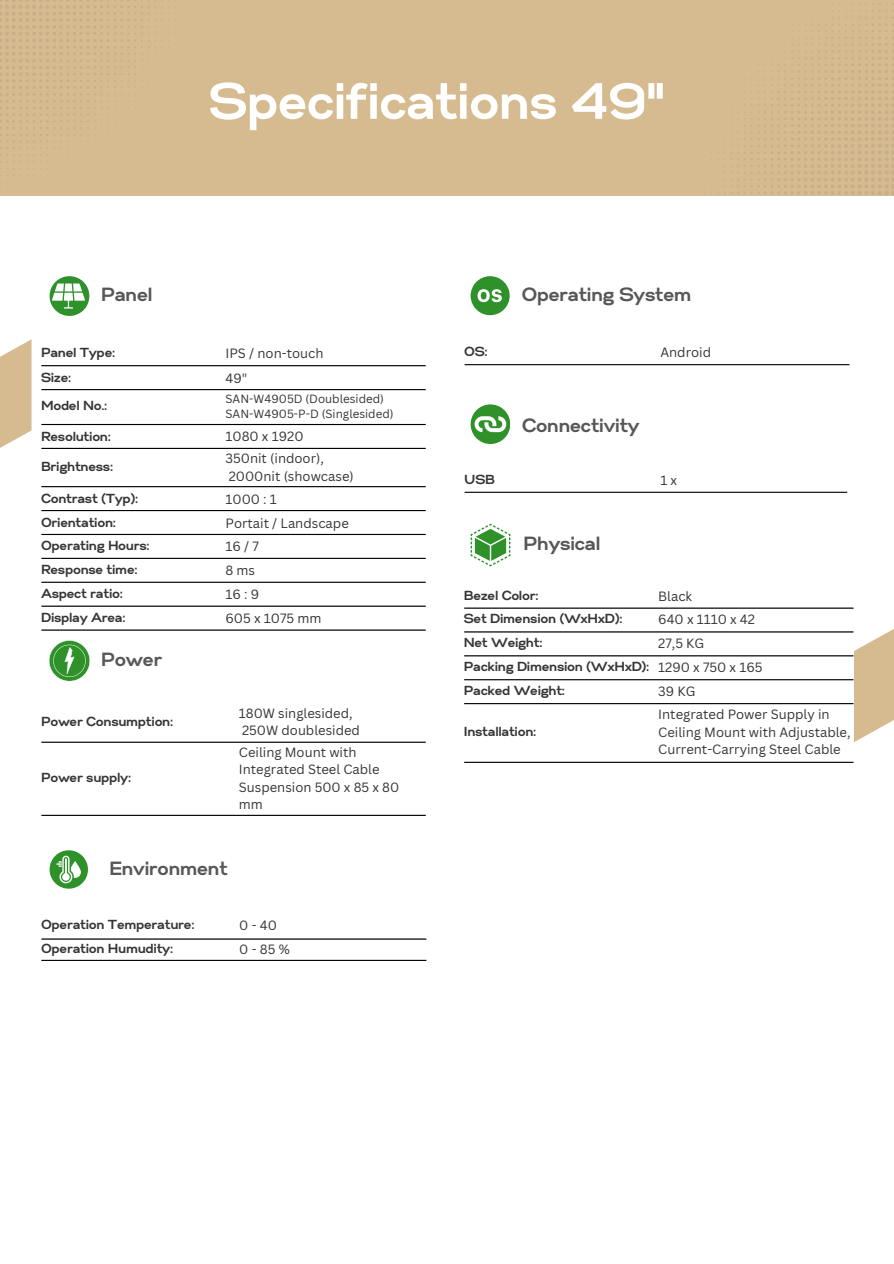
<style>
.page{position:relative;width:894px;height:1264px;background:#fff}
.page>*{position:absolute;margin:0;border:0;box-sizing:border-box;transform-origin:0 0}
.t1{font:700 50.85px "Gabriel Sans";color:#fff}
.t2{font:700 19.05px "Gabriel Sans";color:#575756}
.t3{font:13.05px/17.4px "Canva Sans";color:#353537}
.t4{font:700 13.05px "Gabriel Sans";color:#353537}
.t5{font:11.55px "Canva Sans";color:#353537}
</style>
<div class="page">
<div style="left:0;top:0;width:893px;height:196px;background:#d6bb90"></div>
<svg style="left:50px;top:276px;width:39px;height:40px"></svg>
<svg style="left:0;top:0;width:176px;height:169px"></svg>
<svg style="left:717px;top:4px;width:176px;height:191px"></svg>
<svg style="left:50px;top:850px;width:38px;height:38px"></svg>
<svg style="left:470px;top:404px;width:40px;height:40px"></svg>
<hr style="left:41px;top:365px;width:384px;height:1px;background:#000">
<hr style="left:41px;top:389px;width:384px;height:1px;background:#000">
<hr style="left:41px;top:424px;width:384px;height:1px;background:#000">
<hr style="left:41px;top:448px;width:384px;height:1px;background:#000">
<hr style="left:41px;top:486px;width:384px;height:1px;background:#000">
<hr style="left:41px;top:510px;width:384px;height:1px;background:#000">
<hr style="left:41px;top:534px;width:384px;height:1px;background:#000">
<hr style="left:41px;top:558px;width:384px;height:1px;background:#000">
<hr style="left:41px;top:581px;width:384px;height:2px;background:#000">
<hr style="left:41px;top:605px;width:384px;height:1px;background:#000">
<hr style="left:41px;top:629px;width:384px;height:1px;background:#000">
<hr style="left:41px;top:741px;width:384px;height:1px;background:#000">
<hr style="left:41px;top:814px;width:384px;height:2px;background:#000">
<hr style="left:41px;top:938px;width:385px;height:1px;background:#000">
<hr style="left:41px;top:959px;width:385px;height:1px;background:#000">
<hr style="left:464px;top:364px;width:385px;height:1px;background:#000">
<hr style="left:464px;top:491px;width:383px;height:2px;background:#000">
<hr style="left:464px;top:607px;width:389px;height:1px;background:#000">
<hr style="left:464px;top:631px;width:389px;height:1px;background:#000">
<hr style="left:464px;top:655px;width:389px;height:1px;background:#000">
<hr style="left:464px;top:679px;width:389px;height:1px;background:#000">
<hr style="left:464px;top:703px;width:389px;height:1px;background:#000">
<hr style="left:464px;top:761px;width:389px;height:2px;background:#000">
<svg style="left:0;top:339px;width:32px;height:109px;fill:#d6bb90"></svg>
<svg style="left:853px;top:607px;width:40px;height:135px;fill:#d6bb90"></svg>
<svg style="left:49px;top:640px;width:41px;height:41px"></svg>
<svg style="left:470px;top:276px;width:39px;height:39px"></svg>
<svg style="left:470px;top:523px;width:40px;height:43px"></svg>
<p class="t1" style="left:210px;top:79px;width:455px">Specifications 49"</p>
<p class="t2" style="left:101px;top:286px;width:53px">Panel</p>
<p class="t2" style="left:522px;top:286px;width:171px">Operating System</p>
<p class="t4" style="left:41px;top:347px;width:75px">Panel Type:</p>
<p class="t3" style="left:225px;top:344px;width:100px">IPS / non-touch</p>
<p class="t4" style="left:41px;top:371px;width:31px">Size:</p>
<p class="t3" style="left:225px;top:369px;width:23px">49"</p>
<p class="t4" style="left:41px;top:400px;width:67px">Model No.:</p>
<p class="t5" style="left:225px;top:390px;width:160px">SAN-W4905D (Doublesided)</p>
<p class="t5" style="left:225px;top:406px;width:169px">SAN-W4905-P-D (Singlesided)</p>
<p class="t4" style="left:41px;top:430px;width:71px">Resolution:</p>
<p class="t3" style="left:225px;top:428px;width:79px">1080 x 1920</p>
<p class="t4" style="left:41px;top:461px;width:73px">Brightness:</p>
<p class="t3" style="left:225px;top:449px;width:100px">350nit (indoor),</p>
<p class="t3" style="left:229px;top:467px;width:127px">2000nit (showcase)</p>
<p class="t4" style="left:41px;top:492px;width:98px">Contrast (Typ):</p>
<p class="t3" style="left:225px;top:490px;width:53px">1000 : 1</p>
<p class="t4" style="left:41px;top:516px;width:76px">Orientation:</p>
<p class="t3" style="left:225px;top:514px;width:125px">Portait / Landscape</p>
<p class="t4" style="left:41px;top:540px;width:110px">Operating Hours:</p>
<p class="t3" style="left:225px;top:537px;width:35px">16/7</p>
<p class="t4" style="left:41px;top:564px;width:98px">Response time:</p>
<p class="t3" style="left:225px;top:561px;width:31px">8 ms</p>
<p class="t4" style="left:41px;top:588px;width:83px">Aspect ratio:</p>
<p class="t3" style="left:225px;top:585px;width:35px">16:9</p>
<p class="t4" style="left:41px;top:612px;width:85px">Display Area:</p>
<p class="t3" style="left:225px;top:609px;width:97px">605 x 1075 mm</p>
<p class="t2" style="left:101px;top:651px;width:62px">Power</p>
<p class="t4" style="left:41px;top:715px;width:133px">Power Consumption:</p>
<p class="t4" style="left:41px;top:771px;width:91px">Power supply:</p>
<p class="t3" style="left:239px;top:704px;width:115px">180W singlesided,</p>
<p class="t3" style="left:242px;top:721px;width:119px">250W doublesided</p>
<p class="t3" style="left:239px;top:743px;width:162px">Ceiling Mount with<br>Integrated Steel Cable<br>Suspension 500 x 85 x 80 mm</p>
<h1 class="t2" style="left:110px;top:859px;width:120px">Environment</h1>
<p class="t4" style="left:41px;top:918px;width:154px">Operation Temperature:</p>
<p class="t3" style="left:239px;top:916px;width:39px">0 - 40</p>
<p class="t4" style="left:41px;top:942px;width:133px">Operation Humudity:</p>
<p class="t3" style="left:239px;top:940px;width:52px">0 - 85 %</p>
<p class="t4" style="left:464px;top:345px;width:25px">OS:</p>
<p class="t3" style="left:660px;top:343px;width:52px">Android</p>
<p class="t2" style="left:522px;top:417px;width:119px">Connectivity</p>
<p class="t4" style="left:464px;top:473px;width:32px">USB</p>
<p class="t3" style="left:660px;top:471px;width:18px">1 x</p>
<p class="t2" style="left:524px;top:535px;width:78px">Physical</p>
<p class="t4" style="left:464px;top:589px;width:76px">Bezel Color:</p>
<p class="t3" style="left:658px;top:587px;width:35px">Black</p>
<p class="t4" style="left:464px;top:612px;width:160px">Set Dimension (WxHxD):</p>
<p class="t3" style="left:658px;top:610px;width:98px">640 x 1110 x 42</p>
<p class="t4" style="left:464px;top:636px;width:80px">Net Weight:</p>
<p class="t3" style="left:658px;top:634px;width:47px">27,5 KG</p>
<p class="t4" style="left:464px;top:660px;width:187px">Packing Dimension (WxHxD):</p>
<p class="t3" style="left:658px;top:658px;width:106px">1290 x 750 x 165</p>
<p class="t4" style="left:464px;top:684px;width:102px">Packed Weight:</p>
<p class="t3" style="left:658px;top:681px;width:39px">39 KG</p>
<p class="t4" style="left:464px;top:725px;width:74px">Installation:</p>
<p class="t3" style="left:658px;top:705px;width:194px">Integrated Power Supply in<br>Ceiling Mount with Adjustable,<br>Current-Carrying Steel Cable</p>
</div>
